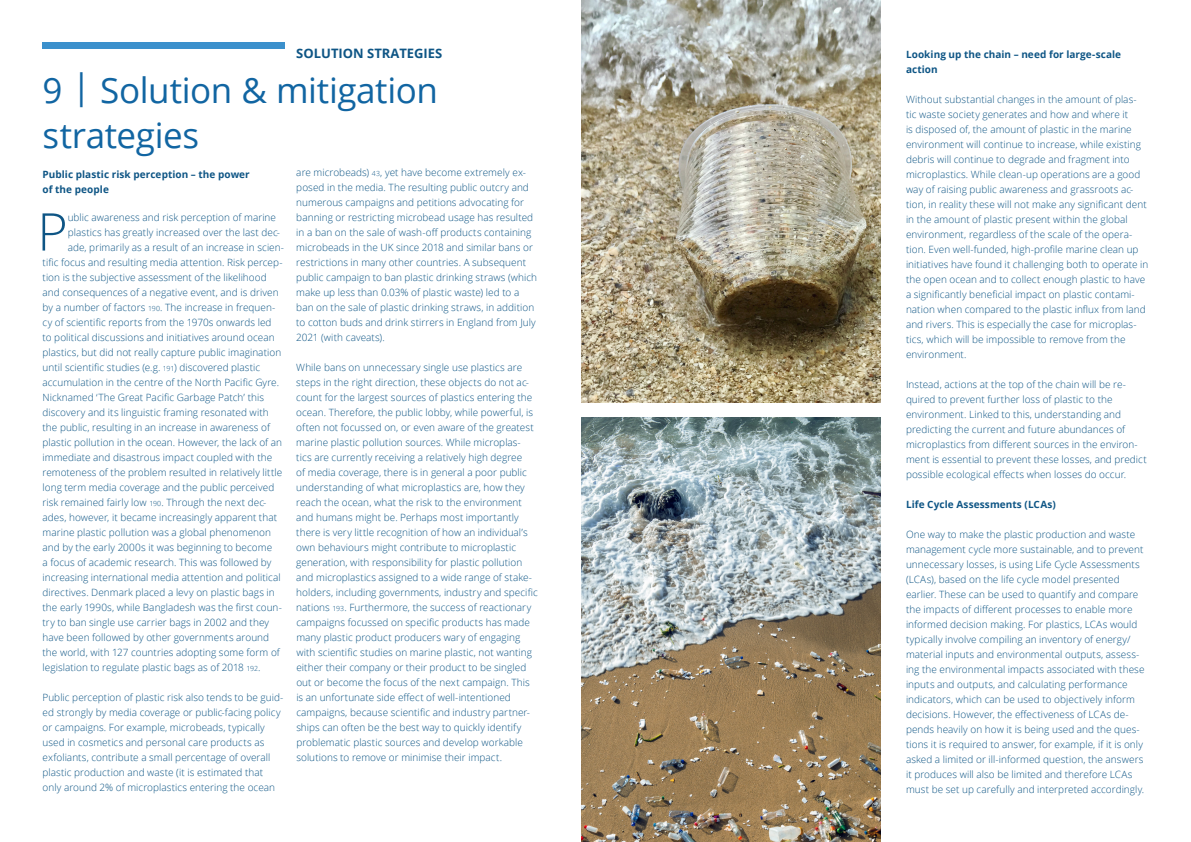
<style>
.page{position:relative;width:1191px;height:842px;background:#fff}
.page>*{position:absolute;margin:0;border:0;box-sizing:border-box;transform-origin:0 0}
.t1{font:300 52px "Open Sans";color:#0e5585}
.t2{font:35px/45px "Open Sans";letter-spacing:-.01em;color:#1165a2}
.t3{font:700 13px "Open Sans";color:#0e5585}
.t4{font:300 10px/15px "Open Sans";letter-spacing:.005em;color:#0e5585}
.t5{font:700 10px/15px "Open Sans";letter-spacing:.005em;color:#0e5585}
.s1{font-size:7px}
</style>
<div class="page">
<div style="left:43px;top:43px;width:242px;height:6px;background:#3b90cc"></div>
<img style="left:581px;top:0;width:299px;height:403px">
<img style="left:581px;top:418px;width:299px;height:424px">
<h3 class="t3" style="left:296px;top:44px;width:148px">SOLUTION STRATEGIES</h3>
<p class="t5" style="left:906px;top:46px;width:217px">Looking up the chain – need for large-scale action</p>
<p class="t4" style="left:906px;top:91px;width:244px">Without substantial changes in the amount of plas&shy;tic waste society generates and how and where it<br>is disposed of, the amount of plastic in the marine environment will continue to increase, while existing debris will continue to degrade and fragment into microplastics. While clean-up operations are a good way of raising public awareness and grassroots ac&shy;tion, in reality these will not make any significant dent in the amount of plastic present within the global environment, regardless of the scale of the opera&shy;tion. Even well-funded, high-profile marine clean up initiatives have found it challenging both to operate in the open ocean and to collect enough plastic to have a significantly beneficial impact on plastic contami&shy;nation when compared to the plastic influx from land and rivers. This is especially the case for microplas&shy;tics, which will be impossible to remove from the environment.</p>
<p class="t4" style="left:906px;top:376px;width:242px">Instead, actions at the top of the chain will be re&shy;quired to prevent further loss of plastic to the environment. Linked to this, understanding and predicting the current and future abundances of microplastics from different sources in the environ&shy;ment is essential to prevent these losses, and predict possible ecological effects when losses do occur.</p>
<p class="t5" style="left:906px;top:496px;width:151px">Life Cycle Assessments (LCAs)</p>
<p class="t4" style="left:906px;top:526px;width:240px">One way to make the plastic production and waste management cycle more sustainable, and to prevent unnecessary losses, is using Life Cycle Assessments (LCAs), based on the life cycle model presented earlier. These can be used to quantify and compare the impacts of different processes to enable more informed decision making. For plastics, LCAs would typically involve compiling an inventory of energy/ material inputs and environmental outputs, assess&shy;ing the environmental impacts associated with these inputs and outputs, and calculating performance indicators, which can be used to objectively inform decisions. However, the effectiveness of LCAs de&shy;pends heavily on how it is being used and the ques&shy;tions it is required to answer, for example, if it is only asked a limited or ill-informed question, the answers it produces will also be limited and therefore LCAs must be set up carefully and interpreted accordingly.</p>
<h2 class="t2" style="left:43px;top:66px;width:397px">9 | Solution &amp; mitigation strategies</h2>
<p class="t4" style="left:296px;top:164px;width:242px">are microbeads) <span class="s1">43</span>, yet have become extremely ex&shy;posed in the media. The resulting public outcry and numerous campaigns and petitions advocating for banning or restricting microbead usage has resulted in a ban on the sale of wash-off products containing microbeads in the UK since 2018 and similar bans or restrictions in many other countries. A subsequent public campaign to ban plastic drinking straws (which make up less than 0.03% of plastic waste) led to a ban on the sale of plastic drinking straws, in addition to cotton buds and drink stirrers in England from July 2021 (with caveats).</p>
<p class="t4" style="left:296px;top:359px;width:243px">While bans on unnecessary single use plastics are steps in the right direction, these objects do not ac&shy;count for the largest sources of plastics entering the ocean. Therefore, the public lobby, while powerful, is often not focussed on, or even aware of the greatest marine plastic pollution sources. While microplas&shy;tics are currently receiving a relatively high degree<br>of media coverage, there is in general a poor public understanding of what microplastics are, how they reach the ocean, what the risk to the environment and humans might be. Perhaps most importantly there is very little recognition of how an individual’s own behaviours might contribute to microplastic generation, with responsibility for plastic pollution and microplastics assigned to a wide range of stake&shy;holders, including governments, industry and specific nations <span class="s1">193</span>. Furthermore, the success of reactionary campaigns focussed on specific products has made many plastic product producers wary of engaging with scientific studies on marine plastic, not wanting either their company or their product to be singled out or become the focus of the next campaign. This is an unfortunate side effect of well-intentioned campaigns, because scientific and industry partner&shy;ships can often be the best way to quickly identify problematic plastic sources and develop workable solutions to remove or minimise their impact.</p>
<p class="t5" style="left:43px;top:166px;width:209px">Public plastic risk perception – the power of the people</p>
<h1 class="t1" style="left:37px;top:196px;width:32px">P</h1>
<p class="t4" style="left:68px;top:209px;width:210px">ublic awareness and risk perception of marine</p>
<p class="t4" style="left:68px;top:224px;width:214px">plastics has greatly increased over the last dec-</p>
<p class="t4" style="left:68px;top:239px;width:218px">ade, primarily as a result of an increase in scien-</p>
<p class="t4" style="left:43px;top:254px;width:241px">tific focus and resulting media attention. Risk percep-</p>
<p class="t4" style="left:43px;top:269px;width:226px">tion is the subjective assessment of the likelihood</p>
<p class="t4" style="left:43px;top:284px;width:238px">and consequences of a negative event, and is driven</p>
<p class="t4" style="left:43px;top:299px;width:234px">by a number of factors <span class="s1">190</span>. The increase in frequen-</p>
<p class="t4" style="left:43px;top:314px;width:230px">cy of scientific reports from the 1970s onwards led</p>
<p class="t4" style="left:43px;top:329px;width:234px">to political discussions and initiatives around ocean</p>
<p class="t4" style="left:43px;top:344px;width:240px">plastics, but did not really capture public imagination</p>
<p class="t4" style="left:43px;top:359px;width:219px">until scientific studies (e.g. <span class="s1">191</span>) discovered plastic</p>
<p class="t4" style="left:43px;top:374px;width:238px">accumulation in the centre of the North Pacific Gyre.</p>
<p class="t4" style="left:43px;top:389px;width:223px">Nicknamed ‘The Great Pacific Garbage Patch’ this</p>
<p class="t4" style="left:43px;top:404px;width:228px">discovery and its linguistic framing resonated with</p>
<p class="t4" style="left:43px;top:419px;width:229px">the public, resulting in an increase in awareness of</p>
<p class="t4" style="left:43px;top:434px;width:241px">plastic pollution in the ocean. However, the lack of an</p>
<p class="t4" style="left:43px;top:449px;width:231px">immediate and disastrous impact coupled with the</p>
<p class="t4" style="left:43px;top:464px;width:241px">remoteness of the problem resulted in relatively little</p>
<p class="t4" style="left:43px;top:479px;width:233px">long term media coverage and the public perceived</p>
<p class="t4" style="left:43px;top:494px;width:225px">risk remained fairly low <span class="s1">190</span>. Through the next dec-</p>
<p class="t4" style="left:43px;top:509px;width:236px">ades, however, it became increasingly apparent that</p>
<p class="t4" style="left:43px;top:524px;width:230px">marine plastic pollution was a global phenomenon</p>
<p class="t4" style="left:43px;top:539px;width:231px">and by the early 2000s it was beginning to become</p>
<p class="t4" style="left:43px;top:554px;width:230px">a focus of academic research. This was followed by</p>
<p class="t4" style="left:43px;top:569px;width:240px">increasing international media attention and political</p>
<p class="t4" style="left:43px;top:584px;width:234px">directives. Denmark placed a levy on plastic bags in</p>
<p class="t4" style="left:43px;top:599px;width:241px">the early 1990s, while Bangladesh was the first coun-</p>
<p class="t4" style="left:43px;top:614px;width:228px">try to ban single use carrier bags in 2002 and they</p>
<p class="t4" style="left:43px;top:629px;width:228px">have been followed by other governments around</p>
<p class="t4" style="left:43px;top:644px;width:239px">the world, with 127 countries adopting some form of</p>
<p class="t4" style="left:43px;top:659px;width:220px">legislation to regulate plastic bags as of 2018 <span class="s1">192</span>.</p>
<p class="t4" style="left:43px;top:689px;width:242px">Public perception of plastic risk also tends to be guid&shy;ed strongly by media coverage or public-facing policy or campaigns. For example, microbeads, typically used in cosmetics and personal care products as exfoliants, contribute a small percentage of overall plastic production and waste (it is estimated that only around 2% of microplastics entering the ocean</p>
</div>
